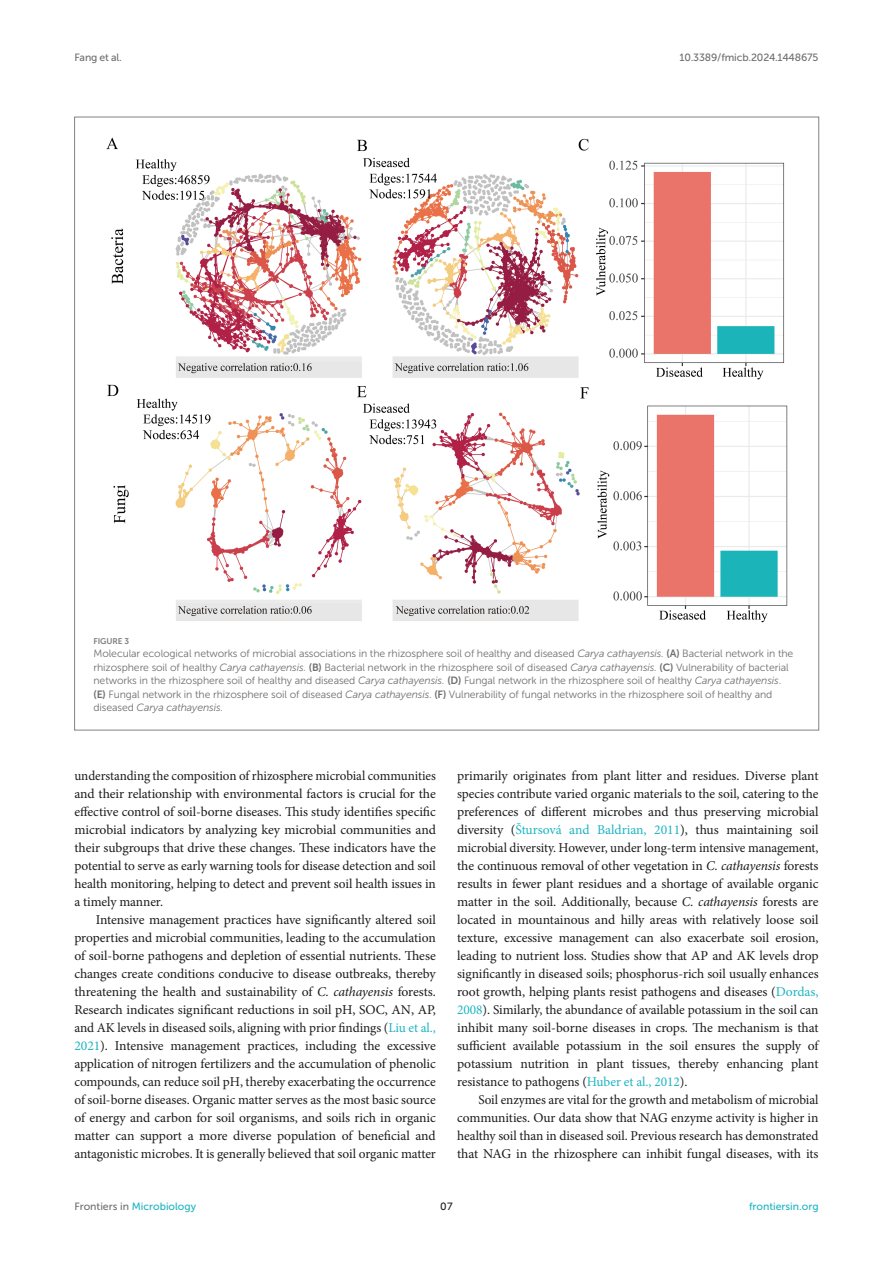
<style>
.page{position:relative;width:893px;height:1263px;background:#fff}
.page>*{position:absolute;margin:0;border:0;box-sizing:border-box;transform-origin:0 0}
.TEXT{font:13.5px/18px "Minion Pro";letter-spacing:-.005em;color:#1b1c1b;text-align:justify}
.TEXT_FLUSH{font:13.5px/18px "Minion Pro";letter-spacing:-.01em;color:#1b1c1b;text-align:justify}
.FIG_LEG{font:10.5px/13.5px "Museo Sans 300";letter-spacing:-.01em;color:#706f70}
.t1{font:10.5px "Museo Sans 500";color:#1db5c3}
.t2{font:10.5px "Museo Sans 500";letter-spacing:-.015em;color:#706f70}
.t3{font:10.5px "Museo Sans 500";color:#1b1c1b}
.FIG_HD{font:8.25px "Museo Sans 700";letter-spacing:-.01em;color:#7e7f7f}
.s1{font-style:italic}
.s2{font-family:"Museo Sans 700"}
.s3{color:#1db5c3}
.s4{color:#706f70}
</style>
<div class="page">
<img style="left:106px;top:137px;width:682px;height:486px">
<p class="t2" style="left:74px;top:51px;width:49px">Fang et al.</p>
<p class="t2" style="left:679px;top:51px;width:141px">10.3389/fmicb.2024.1448675</p>
<p class="FIG_HD" style="left:94px;top:636px;width:37px">FIGURE 3</p>
<p class="FIG_LEG" style="left:94px;top:647px;width:701px">Molecular ecological networks of microbial associations in the rhizosphere soil of healthy and diseased <span class="s1">Carya cathayensis.</span> <span class="s2">(A)</span> Bacterial network in the rhizosphere soil of healthy <span class="s1">Carya cathayensis.</span> <span class="s2">(B)</span> Bacterial network in the rhizosphere soil of diseased <span class="s1">Carya cathayensis.</span> <span class="s2">(C)</span> Vulnerability of bacterial networks in the rhizosphere soil of healthy and diseased <span class="s1">Carya cathayensis.</span> <span class="s2">(D)</span> Fungal network in the rhizosphere soil of healthy <span class="s1">Carya cathayensis</span>. <span class="s2">(E)</span> Fungal network in the rhizosphere soil of diseased <span class="s1">Carya cathayensis</span>. <span class="s2">(F)</span> Vulnerability of fungal networks in the rhizosphere soil of healthy and diseased <span class="s1">Carya cathayensis.</span></p>
<p class="TEXT_FLUSH" style="left:74px;top:767px;width:363px">understanding the composition of rhizosphere microbial communities and their relationship with environmental factors is crucial for the effective control of soil-borne diseases. This study identifies specific microbial indicators by analyzing key microbial communities and their subgroups that drive these changes. These indicators have the potential to serve as early warning tools for disease detection and soil health monitoring, helping to detect and prevent soil health issues in a timely manner.</p>
<p class="TEXT" style="left:74px;top:911px;width:363px;text-indent:21px">Intensive management practices have significantly altered soil properties and microbial communities, leading to the accumulation of soil-borne pathogens and depletion of essential nutrients. These changes create conditions conducive to disease outbreaks, thereby threatening the health and sustainability of <span class="s1">C. cathayensis</span> forests.<br>Research indicates significant reductions in soil pH, SOC, AN, AP, and AK levels in diseased soils, aligning with prior findings (<span class="s3">Liu et al., 2021</span>). Intensive management practices, including the excessive application of nitrogen fertilizers and the accumulation of phenolic compounds, can reduce soil pH, thereby exacerbating the occurrence of soil-borne diseases. Organic matter serves as the most basic source of energy and carbon for soil organisms, and soils rich in organic matter can support a more diverse population of beneficial and antagonistic microbes. It is generally believed that soil organic matter</p>
<p class="TEXT" style="left:457px;top:767px;width:363px">primarily originates from plant litter and residues. Diverse plant species contribute varied organic materials to the soil, catering to the preferences of different microbes and thus preserving microbial diversity (<span class="s3">Štursová and Baldrian, 2011</span>), thus maintaining soil microbial diversity. However, under long-term intensive management, the continuous removal of other vegetation in <span class="s1">C. cathayensis</span> forests results in fewer plant residues and a shortage of available organic matter in the soil. Additionally, because <span class="s1">C. cathayensis</span> forests are located in mountainous and hilly areas with relatively loose soil texture, excessive management can also exacerbate soil erosion, leading to nutrient loss. Studies show that AP and AK levels drop significantly in diseased soils; phosphorus-rich soil usually enhances root growth, helping plants resist pathogens and diseases (<span class="s3">Dordas, 2008</span>). Similarly, the abundance of available potassium in the soil can inhibit many soil-borne diseases in crops. The mechanism is that sufficient available potassium in the soil ensures the supply of potassium nutrition in plant tissues, thereby enhancing plant resistance to pathogens (<span class="s3">Huber et al., 2012</span>).</p>
<p class="TEXT" style="left:457px;top:1091px;width:363px;text-indent:21px">Soil enzymes are vital for the growth and metabolism of microbial communities. Our data show that NAG enzyme activity is higher in healthy soil than in diseased soil. Previous research has demonstrated that NAG in the rhizosphere can inhibit fungal diseases, with its</p>
<p class="t1" style="left:74px;top:1200px;width:123px"><span class="s4">Frontiers in</span> Microbiology</p>
<p class="t3" style="left:440px;top:1200px;width:14px">07</p>
<p class="t1" style="left:749px;top:1200px;width:71px">frontiersin.org</p>
</div>
